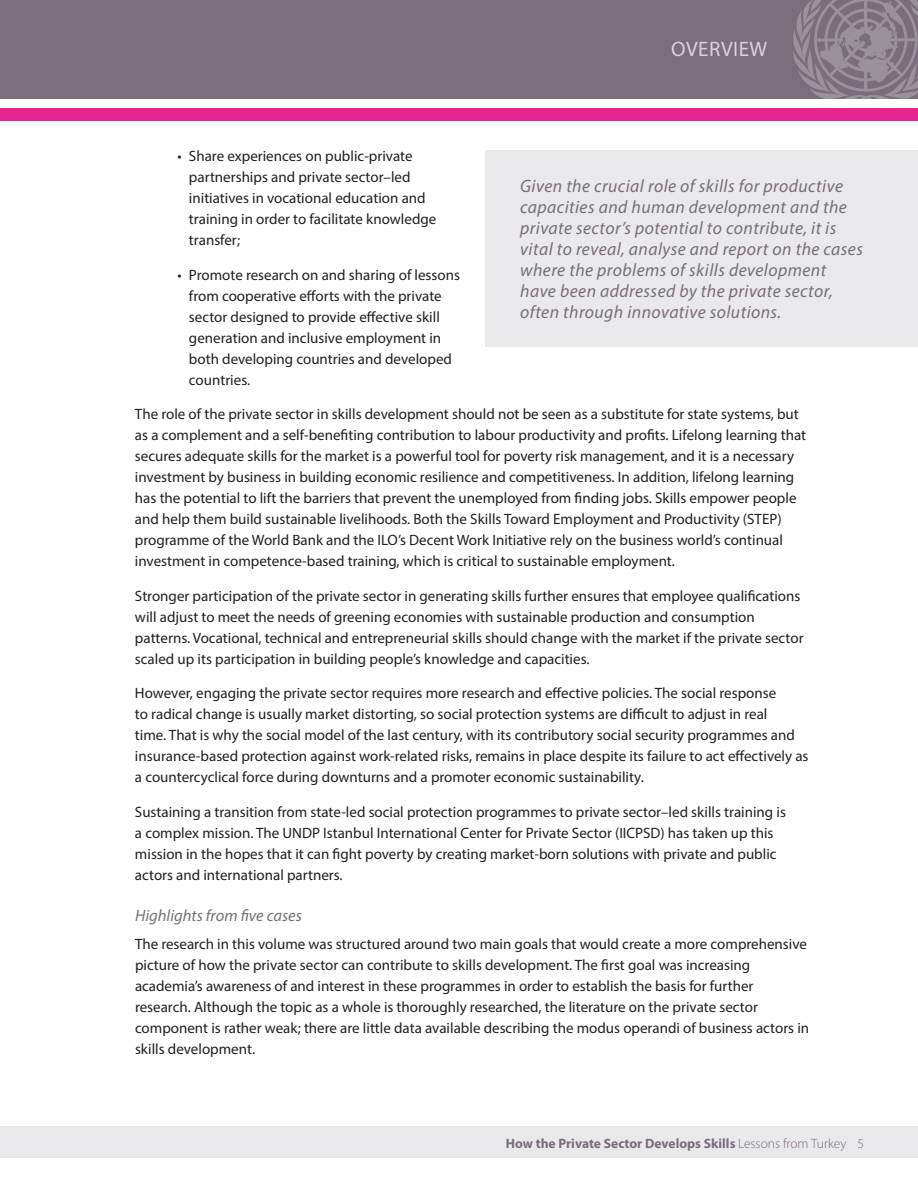
<style>
.page{position:relative;width:918px;height:1188px;background:#fff}
.page>*{position:absolute;margin:0;border:0;box-sizing:border-box;transform-origin:0 0}
.t1{font:21px "Myriad Pro";color:#d8d2d7}
.t2{font:italic 18px/21px "Myriad Pro";letter-spacing:.025em;color:#7b6d7c}
.t3{font:italic 16.5px "Myriad Pro";color:#7b6d7c}
.t4{font:15px/21px "Myriad Pro";color:#231f20}
.t5{font:700 13.5px "Myriad Pro";color:#7b6d7c}
.s1{font-weight:300}
</style>
<div class="page">
<div style="left:0;top:0;width:918px;height:99px;background:#7b6d7c"></div>
<svg style="left:793px;top:0;width:125px;height:99px"></svg>
<div style="left:0;top:1126px;width:918px;height:32px;background:#e9e8ea"></div>
<div style="left:0;top:108px;width:918px;height:13px;background:#e72592"></div>
<div style="left:486px;top:150px;width:432px;height:197px;background:#e9e8ea"></div>
<h1 class="t1" style="left:671px;top:36px;width:28px">Overview</h1>
<p class="t4" style="left:189px;top:145px;width:249px;text-indent:-11px">• Share experiences on public-private partnerships and private sector–led initiatives in vocational education and training in order to facilitate knowledge transfer;</p>
<p class="t4" style="left:189px;top:264px;width:273px;text-indent:-11px">• Promote research on and sharing of lessons from cooperative efforts with the private sector designed to provide effective skill generation and inclusive employment in both developing countries and developed countries.</p>
<p class="t4" style="left:135px;top:403px;width:673px">The role of the private sector in skills development should not be seen as a substitute for state systems, but as a complement and a self-benefiting contribution to labour productivity and profits. Lifelong learning that secures adequate skills for the market is a powerful tool for poverty risk management, and it is a necessary investment by business in building economic resilience and competitiveness. In addition, lifelong learning has the potential to lift the barriers that prevent the unemployed from finding jobs. Skills empower people and help them build sustainable livelihoods. Both the Skills Toward Employment and Productivity (STEP) programme of the World Bank and the ILO’s Decent Work Initiative rely on the business world’s continual investment in competence-based training, which is critical to sustainable employment.</p>
<p class="t4" style="left:135px;top:585px;width:670px">Stronger participation of the private sector in generating skills further ensures that employee qualifications will adjust to meet the needs of greening economies with sustainable production and consumption patterns. Vocational, technical and entrepreneurial skills should change with the market if the private sector scaled up its participation in building people’s knowledge and capacities.</p>
<p class="t4" style="left:135px;top:682px;width:675px">However, engaging the private sector requires more research and effective policies. The social response<br>to radical change is usually market distorting, so social protection systems are difficult to adjust in real<br>time. That is why the social model of the last century, with its contributory social security programmes and insurance-based protection against work-related risks, remains in place despite its failure to act effectively as a countercyclical force during downturns and a promoter economic sustainability.</p>
<p class="t4" style="left:135px;top:801px;width:652px">Sustaining a transition from state-led social protection programmes to private sector–led skills training is a complex mission. The UNDP Istanbul International Center for Private Sector (IICPSD) has taken up this mission in the hopes that it can fight poverty by creating market-born solutions with private and public actors and international partners.</p>
<p class="t3" style="left:135px;top:905px;width:168px">Highlights from five cases</p>
<p class="t4" style="left:135px;top:933px;width:676px">The research in this volume was structured around two main goals that would create a more comprehensive picture of how the private sector can contribute to skills development. The first goal was increasing academia’s awareness of and interest in these programmes in order to establish the basis for further research. Although the topic as a whole is thoroughly researched, the literature on the private sector component is rather weak; there are little data available describing the modus operandi of business actors in skills development.</p>
<p class="t2" style="left:520px;top:175px;width:344px">Given the crucial role of skills for productive capacities and human development and the private sector’s potential to contribute, it is vital to reveal, analyse and report on the cases where the problems of skills development have been addressed by the private sector, often through innovative solutions.</p>
<p class="t5" style="left:506px;top:1135px;width:360px">How the Private Sector Develops Skills <span class="s1">Lessons from Turkey 5</span></p>
</div>
